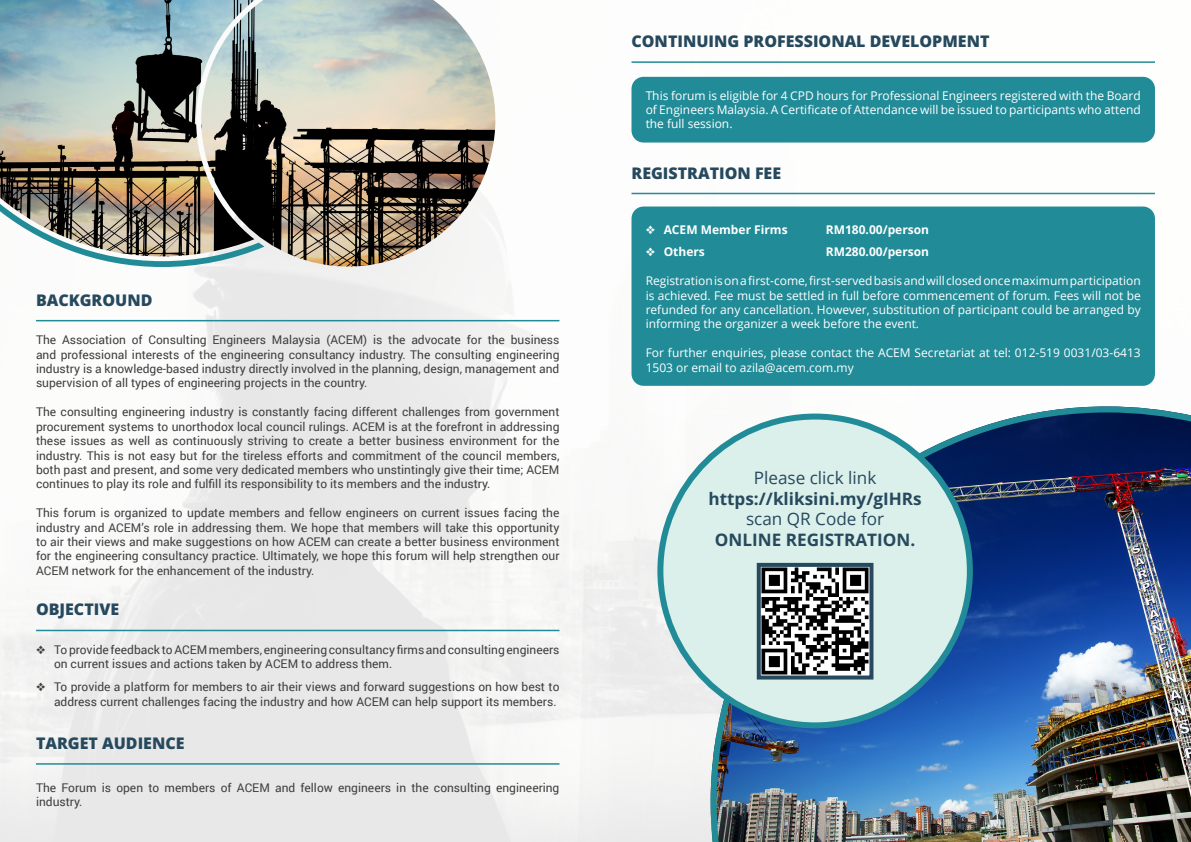
<style>
.page{position:relative;width:1191px;height:842px;background:#fff}
.page>*{position:absolute;margin:0;border:0;box-sizing:border-box;transform-origin:0 0}
.t1{font:700 17.1px "Open Sans";color:#26495d}
.t2{font:17.1px "Open Sans";color:#26495d}
.title_1{font:800 16px "Open Sans";color:#26495d}
.title_1-2{font:12px/14.4px "Roboto";color:#3e3e3f;text-align:justify}
.t3{font:12px/14.4px "Open Sans";color:#fff;text-align:justify}
.t4{font:700 12px "Open Sans";color:#fff}
</style>
<div class="page">
<img style="left:0;top:76px;width:1155px;height:766px">
<img style="left:707px;top:403px;width:484px;height:439px">
<img style="left:0;top:0;width:495px;height:267px">
<hr style="left:631px;top:61px;width:524px;height:2px;background:#218c98">
<hr style="left:631px;top:193px;width:524px;height:1px;background:#218c98">
<hr style="left:36px;top:320px;width:523px;height:1px;background:#218c98">
<hr style="left:36px;top:630px;width:523px;height:1px;background:#218c98">
<hr style="left:36px;top:763px;width:523px;height:2px;background:#218c98">
<div style="left:631px;top:77px;width:524px;height:66px;background:#218c98;border-radius:12px"></div>
<div style="left:631px;top:207px;width:524px;height:179px;background:#218c98;border-radius:12px"></div>
<div style="left:660px;top:417px;width:310px;height:308px;background:#dbefeb;border-radius:50%"></div>
<svg style="left:756px;top:562px;width:118px;height:118px;background:#767b7e"></svg>
<p class="title_1" style="left:36px;top:288px;width:118px">BACKGROUND</p>
<p class="title_1-2" style="left:36px;top:332px;width:525px">The Association of Consulting Engineers Malaysia (ACEM) is the advocate for the business and professional interests of the engineering consultancy industry. The consulting engineering industry is a knowledge-based industry directly involved in the planning, design, management and supervision of all types of engineering projects in the country.</p>
<p class="title_1-2" style="left:36px;top:404px;width:525px">The consulting engineering industry is constantly facing different challenges from government procurement systems to unorthodox local council rulings. ACEM is at the forefront in addressing these issues as well as continuously striving to create a better business environment for the industry. This is not easy but for the tireless efforts and commitment of the council members, both past and present, and some very dedicated members who unstintingly give their time; ACEM continues to play its role and fulfill its responsibility to its members and the industry.</p>
<p class="title_1-2" style="left:36px;top:505px;width:525px">This forum is organized to update members and fellow engineers on current issues facing the industry and ACEM’s role in addressing them. We hope that members will take this opportunity to air their views and make suggestions on how ACEM can create a better business environment for the engineering consultancy practice. Ultimately, we hope this forum will help strengthen our ACEM network for the enhancement of the industry.</p>
<p class="title_1" style="left:36px;top:597px;width:85px">OBJECTIVE</p>
<p class="title_1-2" style="left:54px;top:642px;width:507px;text-indent:-18px">❖ To provide feedback to ACEM members, engineering consultancy firms and consulting engineers on current issues and actions taken by ACEM to address them.</p>
<p class="title_1-2" style="left:36px;top:679px;width:525px;text-align:right">❖ To provide a platform for members to air their views and forward suggestions on how best to address current challenges facing the industry and how ACEM can help support its members.</p>
<p class="title_1" style="left:36px;top:731px;width:150px">TARGET AUDIENCE</p>
<p class="title_1-2" style="left:36px;top:780px;width:525px">The Forum is open to members of ACEM and fellow engineers in the consulting engineering industry.</p>
<p class="title_1" style="left:631px;top:29px;width:359px">CONTINUING PROFESSIONAL DEVELOPMENT</p>
<p class="t3" style="left:645px;top:88px;width:496px">This forum is eligible for 4 CPD hours for Professional Engineers registered with the Board of Engineers Malaysia. A Certificate of Attendance will be issued to participants who attend the full session.</p>
<p class="title_1" style="left:631px;top:161px;width:151px">REGISTRATION FEE</p>
<p class="t4" style="left:645px;top:221px;width:143px">❖ ACEM Member Firms</p>
<p class="t4" style="left:825px;top:221px;width:105px">RM180.00/person</p>
<p class="t4" style="left:645px;top:244px;width:61px">❖ Others</p>
<p class="t4" style="left:825px;top:244px;width:105px">RM280.00/person</p>
<p class="t3" style="left:645px;top:273px;width:496px">Registration is on a first-come, first-served basis and will closed once maximum participation is achieved. Fee must be settled in full before commencement of forum. Fees will not be refunded for any cancellation. However, substitution of participant could be arranged by informing the organizer a week before the event.</p>
<p class="t3" style="left:645px;top:345px;width:496px">For further enquiries, please contact the ACEM Secretariat at tel: 012-519 0031/03-6413<br>1503 or email to azila@acem.com.my</p>
<p class="t2" style="left:754px;top:466px;width:124px">Please click link</p>
<p class="t1" style="left:708px;top:486px;width:215px">https://kliksini.my/gIHRs</p>
<p class="t2" style="left:746px;top:507px;width:139px">scan QR Code for</p>
<p class="t1" style="left:715px;top:527px;width:202px">ONLINE REGISTRATION.</p>
</div>
